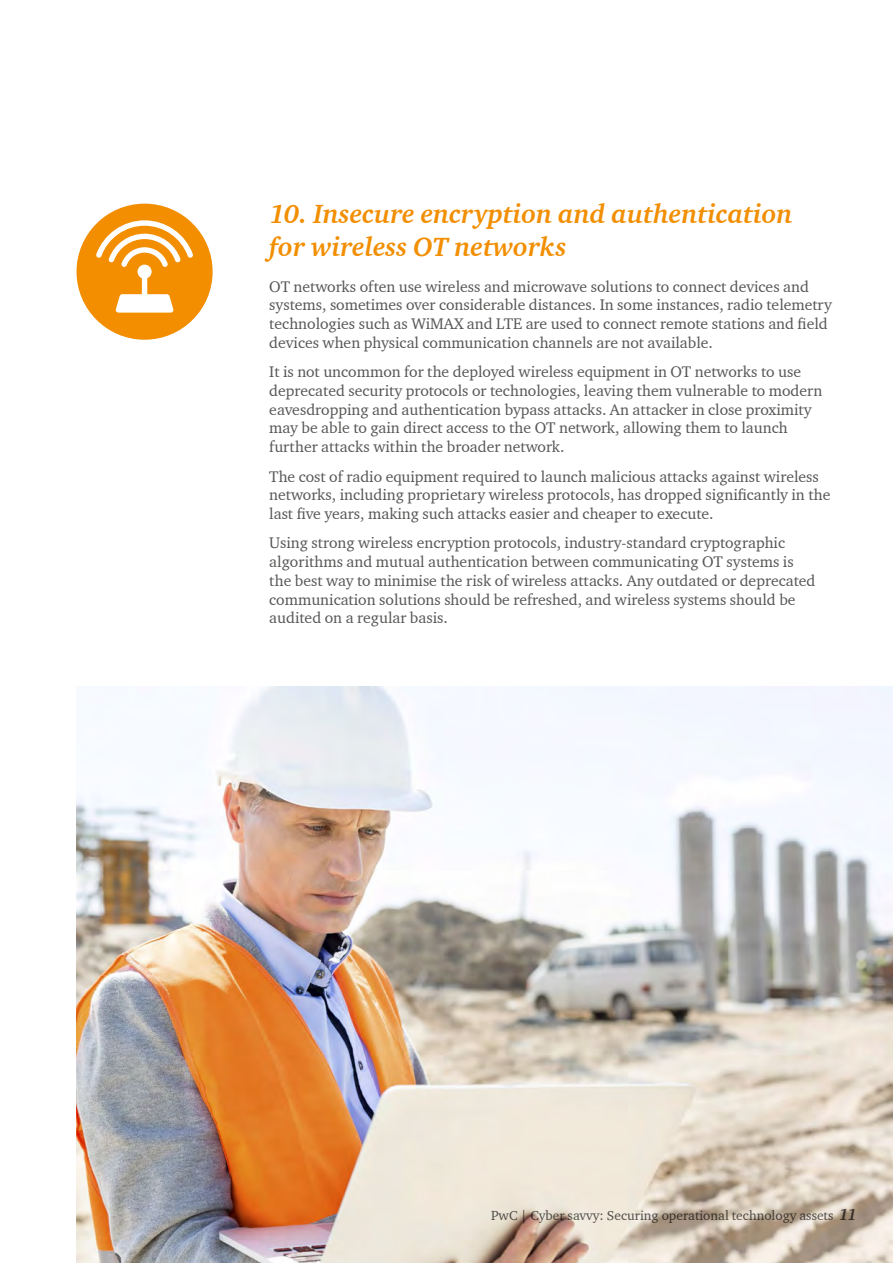
<style>
.page{position:relative;width:893px;height:1263px;background:#fff}
.page>*{position:absolute;margin:0;border:0;box-sizing:border-box;transform-origin:0 0}
.t1{font:italic 700 27px/32.4px "Charter ITC";color:#f28e00}
.t2{font:15.75px/18.8px "Charter ITC";color:#575756}
.t3{font:13.5px "Charter ITC";color:#575756}
.s1{font-weight:700;font-style:italic;font-size:16.5px}
</style>
<div class="page">
<svg style="left:77px;top:204px;width:136px;height:136px"></svg>
<img style="left:77px;top:686px;width:816px;height:577px">
<h1 class="t1" style="left:269px;top:198px;width:525px">10. Insecure encryption and authentication for wireless OT networks</h1>
<p class="t2" style="left:269px;top:277px;width:564px">OT networks often use wireless and microwave solutions to connect devices and systems, sometimes over considerable distances. In some instances, radio telemetry technologies such as WiMAX and LTE are used to connect remote stations and field devices when physical communication channels are not available.</p>
<p class="t2" style="left:269px;top:362px;width:555px">It is not uncommon for the deployed wireless equipment in OT networks to use deprecated security protocols or technologies, leaving them vulnerable to modern eavesdropping and authentication bypass attacks. An attacker in close proximity may be able to gain direct access to the OT network, allowing them to launch further attacks within the broader network.</p>
<p class="t2" style="left:269px;top:467px;width:563px">The cost of radio equipment required to launch malicious attacks against wireless networks, including proprietary wireless protocols, has dropped significantly in the last five years, making such attacks easier and cheaper to execute.</p>
<p class="t2" style="left:269px;top:533px;width:548px">Using strong wireless encryption protocols, industry-standard cryptographic algorithms and mutual authentication between communicating OT systems is the best way to minimise the risk of wireless attacks. Any outdated or deprecated communication solutions should be refreshed, and wireless systems should be audited on a regular basis.</p>
<p class="t3" style="left:491px;top:1207px;width:367px">PwC | Cyber savvy: Securing operational technology assets <span class="s1">11</span></p>
</div>
